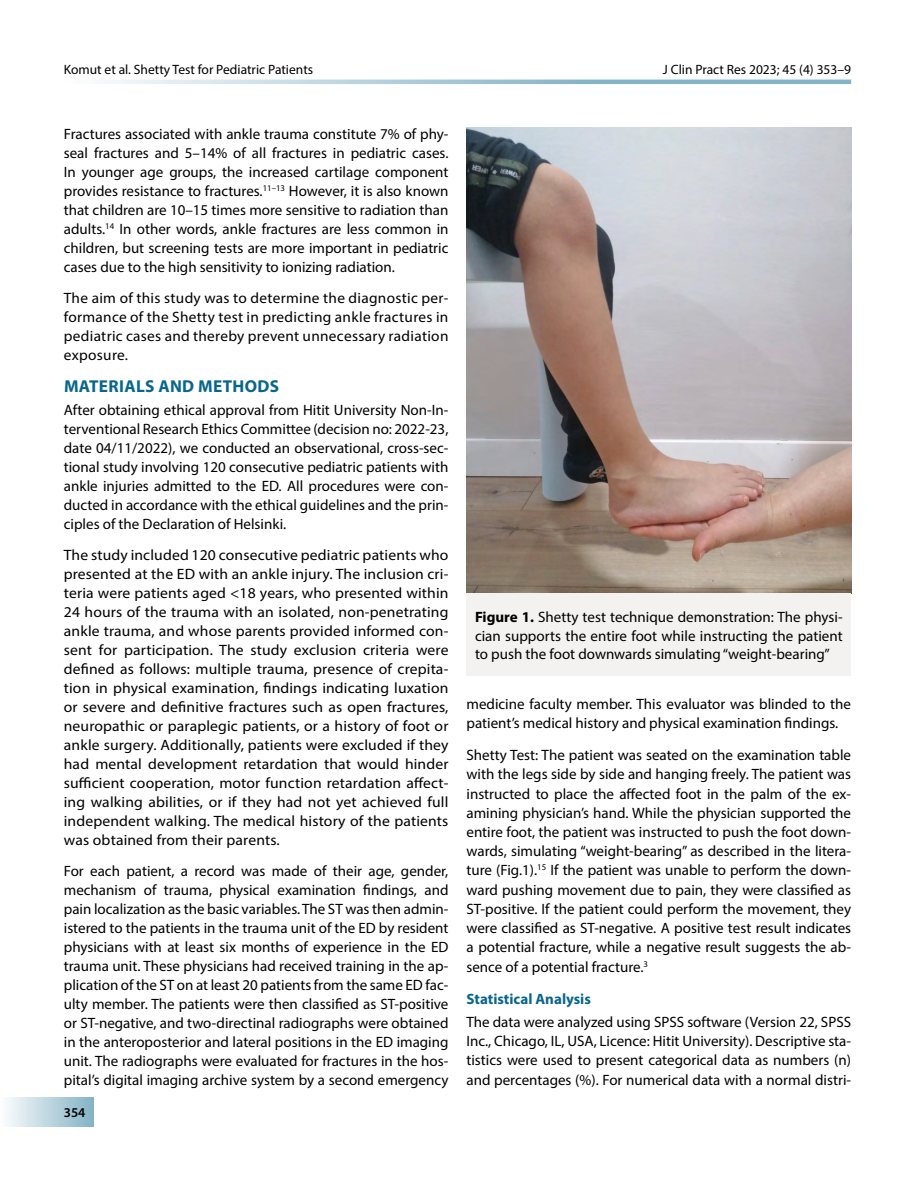
<style>
.page{position:relative;width:915px;height:1191px;background:#fff}
.page>*{position:absolute;margin:0;border:0;box-sizing:border-box;transform-origin:0 0}
.t1{font:700 17.25px "Myriad Pro";letter-spacing:.02em;color:#08668c}
.t2{font:15px/18.9px "Myriad Pro";color:#000;text-align:justify}
.t3{font:15px/18.9px "Myriad Pro";color:#000;text-align:justify;scale:1.04 1}
.t4{font:700 15px "Myriad Pro";color:#08668c}
.t5{font:13.5px "Myriad Pro";color:#000}
.t6{font:600 13.5px "Myriad Pro";color:#000}
.s1{font-weight:700}
</style>
<div class="page">
<div style="left:0;top:1097px;width:94px;height:30px;background:linear-gradient(to right,#fefefe,#85b3c6)"></div>
<svg style="left:104px;top:80px;width:746px;height:4px;background:#a8c9d6"></svg>
<img style="left:466px;top:128px;width:384px;height:465px">
<div style="left:466px;top:593px;width:384px;height:83px;background:#f4f2f1"></div>
<p class="t5" style="left:64px;top:61px;width:251px">Komut et al. Shetty Test for Pediatric Patients</p>
<p class="t5" style="left:662px;top:61px;width:190px">J Clin Pract Res 2023; 45 (4) 353–9</p>
<p class="t2" style="left:64px;top:124px;width:386px">Fractures associated with ankle trauma constitute 7% of phy&shy;seal fractures and 5–14% of all fractures in pediatric cases.<br>In younger age groups, the increased cartilage component provides resistance to fractures.<sup>11–13</sup> However, it is also known that children are 10–15 times more sensitive to radiation than adults.<sup>14</sup> In other words, ankle fractures are less common in children, but screening tests are more important in pediatric cases due to the high sensitivity to ionizing radiation.</p>
<p class="t2" style="left:64px;top:288px;width:386px">The aim of this study was to determine the diagnostic per&shy;formance of the Shetty test in predicting ankle fractures in pediatric cases and thereby prevent unnecessary radiation exposure.</p>
<p class="t1" style="left:64px;top:375px;width:217px">MATERIALS AND METHODS</p>
<p class="t2" style="left:64px;top:400px;width:386px">After obtaining ethical approval from Hitit University Non-In&shy;terventional Research Ethics Committee (decision no: 2022-23, date 04/11/2022), we conducted an observational, cross-sec&shy;tional study involving 120 consecutive pediatric patients with ankle injuries admitted to the ED. All procedures were con&shy;ducted in accordance with the ethical guidelines and the prin&shy;ciples of the Declaration of Helsinki.</p>
<p class="t3" style="left:64px;top:545px;width:371px">The study included 120 consecutive pediatric patients who presented at the ED with an ankle injury. The inclusion cri&shy;teria were patients aged &lt;18 years, who presented within 24 hours of the trauma with an isolated, non-penetrating ankle trauma, and whose parents provided informed con&shy;sent for participation. The study exclusion criteria were defined as follows: multiple trauma, presence of crepita&shy;tion in physical examination, findings indicating luxation or severe and definitive fractures such as open fractures, neuropathic or paraplegic patients, or a history of foot or ankle surgery. Additionally, patients were excluded if they had mental development retardation that would hinder sufficient cooperation, motor function retardation affect&shy;ing walking abilities, or if they had not yet achieved full independent walking. The medical history of the patients was obtained from their parents.</p>
<p class="t2" style="left:64px;top:861px;width:386px">For each patient, a record was made of their age, gender, mechanism of trauma, physical examination findings, and pain localization as the basic variables. The ST was then admin&shy;istered to the patients in the trauma unit of the ED by resident physicians with at least six months of experience in the ED trauma unit. These physicians had received training in the ap&shy;plication of the ST on at least 20 patients from the same ED fac&shy;ulty member. The patients were then classified as ST-positive or ST-negative, and two-directinal radiographs were obtained in the anteroposterior and lateral positions in the ED imaging unit. The radiographs were evaluated for fractures in the hos&shy;pital’s digital imaging archive system by a second emergency</p>
<p class="t6" style="left:64px;top:1104px;width:23px">354</p>
<p class="t2" style="left:475px;top:607px;width:369px"><span class="s1">Figure 1.</span> Shetty test technique demonstration: The physi&shy;cian supports the entire foot while instructing the patient to push the foot downwards simulating “weight-bearing”</p>
<p class="t2" style="left:466px;top:694px;width:386px">medicine faculty member. This evaluator was blinded to the patient’s medical history and physical examination findings.</p>
<p class="t2" style="left:466px;top:745px;width:386px">Shetty Test: The patient was seated on the examination table with the legs side by side and hanging freely. The patient was instructed to place the affected foot in the palm of the ex&shy;amining physician’s hand. While the physician supported the entire foot, the patient was instructed to push the foot down&shy;wards, simulating “weight-bearing” as described in the litera&shy;ture (Fig.1).<sup>15</sup> If the patient was unable to perform the down&shy;ward pushing movement due to pain, they were classified as ST-positive. If the patient could perform the movement, they were classified as ST-negative. A positive test result indicates a potential fracture, while a negative result suggests the ab&shy;sence of a potential fracture.<sup>3</sup></p>
<p class="t4" style="left:466px;top:988px;width:126px">Statistical Analysis</p>
<p class="t2" style="left:466px;top:1012px;width:386px">The data were analyzed using SPSS software (Version 22, SPSS Inc., Chicago, IL, USA, Licence: Hitit University). Descriptive sta&shy;tistics were used to present categorical data as numbers (n) and percentages (%). For numerical data with a normal distri-</p>
</div>
